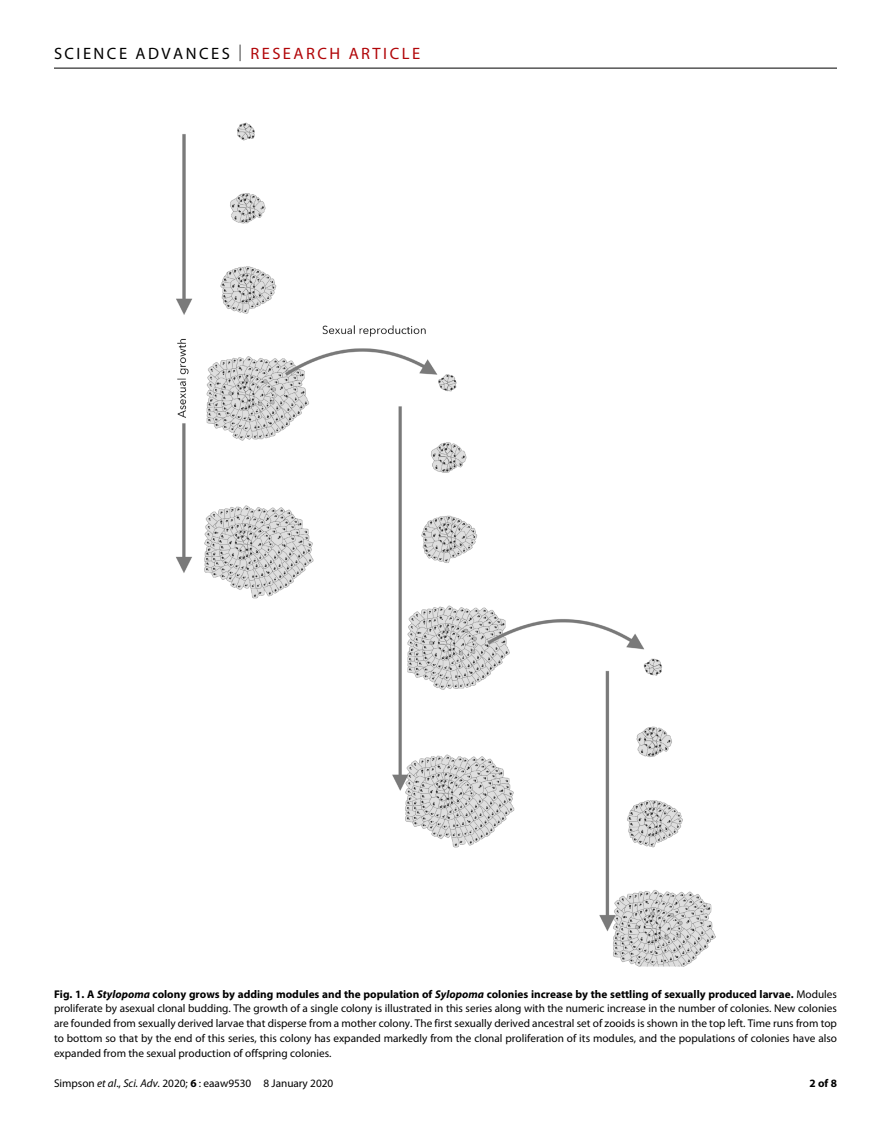
<style>
.page{position:relative;width:891px;height:1134px;background:#fff}
.page>*{position:absolute;margin:0;border:0;box-sizing:border-box;transform-origin:0 0}
.t1{font:16.5px "Myriad Pro";letter-spacing:.15em;color:#000}
.t2{font:11.25px/15px "Myriad Pro";color:#000;text-align:justify}
.t3{font:700 11.25px "Myriad Pro";color:#000}
.s1{font-weight:300}
.s2{color:#b10508}
.s3{font-weight:700}
.s4{font-weight:700;font-style:italic}
.s5{font-style:italic}
</style>
<div class="page">
<hr style="left:54px;top:68px;width:783px;height:1px;background:#000">
<img style="left:176px;top:122px;width:540px;height:845px">
<h1 class="t1" style="left:54px;top:40px;width:368px">SCIENCE ADVANCES <span class="s1">|</span> <span class="s2">RESEARCH ARTICLE</span></h1>
<p class="t2" style="left:54px;top:986px;width:785px"><span class="s3">Fig. 1. A</span> <span class="s4">Stylopoma</span> <span class="s3">colony grows by adding modules and the population of</span> <span class="s4">Sylopoma</span> <span class="s3">colonies increase by the settling of sexually produced larvae.</span> Modules proliferate by asexual clonal budding. The growth of a single colony is illustrated in this series along with the numeric increase in the number of colonies. New colonies are founded from sexually derived larvae that disperse from a mother colony. The first sexually derived ancestral set of zooids is shown in the top left. Time runs from top to bottom so that by the end of this series, this colony has expanded markedly from the clonal proliferation of its modules, and the populations of colonies have also expanded from the sexual production of offspring colonies.</p>
<p class="t2" style="left:54px;top:1076px;width:281px">Simpson <span class="s5">et al</span>., <span class="s5">Sci. Adv.</span> 2020; <span class="s3">6</span> : eaaw9530 8 January 2020</p>
<p class="t3" style="left:810px;top:1074px;width:29px">2 of 8</p>
</div>
